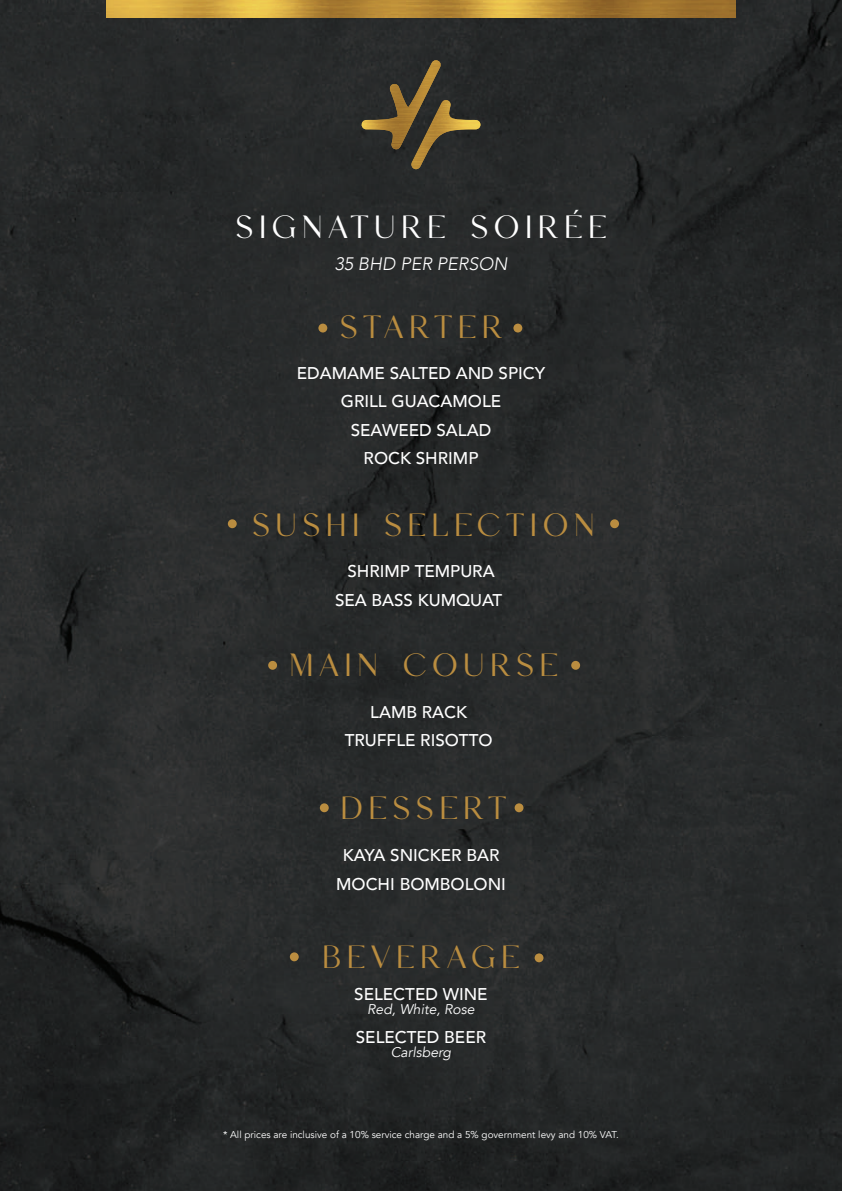
<style>
.page{position:relative;width:842px;height:1191px;background:#fff}
.page>*{position:absolute;margin:0;border:0;box-sizing:border-box;transform-origin:0 0}
.t1{font:34px "SALVAGER";letter-spacing:.2em;color:#ba8d40}
.t2{font:34px "SALVAGER";letter-spacing:.2em;color:#fff}
.t3{font:italic 300 18px "Avenir";color:#fff}
.t4{font:500 17px/28.4px "Avenir";color:#fff;text-align:center}
.t5{font:italic 14px "Avenir";color:#fff}
.t6{font:10px "Avenir";color:#fff}
</style>
<div class="page">
<img style="left:0;top:0;width:842px;height:1191px">
<div style="left:361px;top:59px;width:119px;height:110px;background:#262929"></div>
<img style="left:107px;top:0;width:628px;height:17px">
<div style="left:318px;top:323px;width:9px;height:9px;background:#ba8d40;border-radius:50%"></div>
<div style="left:513px;top:323px;width:9px;height:9px;background:#ba8d40;border-radius:50%"></div>
<div style="left:268px;top:661px;width:9px;height:9px;background:#ba8d40;border-radius:50%"></div>
<div style="left:571px;top:661px;width:9px;height:9px;background:#ba8d40;border-radius:50%"></div>
<div style="left:320px;top:803px;width:9px;height:9px;background:#ba8d40;border-radius:50%"></div>
<div style="left:515px;top:803px;width:8px;height:9px;background:#ba8d40;border-radius:50%"></div>
<div style="left:228px;top:519px;width:9px;height:9px;background:#ba8d40;border-radius:50%"></div>
<div style="left:610px;top:519px;width:9px;height:9px;background:#ba8d40;border-radius:50%"></div>
<img style="left:411px;top:100px;width:69px;height:69px">
<img style="left:361px;top:60px;width:80px;height:90px">
<div style="left:290px;top:952px;width:9px;height:9px;background:#ba8d40;border-radius:50%"></div>
<div style="left:535px;top:953px;width:8px;height:9px;background:#ba8d40;border-radius:50%"></div>
<h1 class="t2" style="left:236px;top:209px;width:371px">SIGNATURE SOIRÉE</h1>
<p class="t3" style="left:335px;top:254px;width:174px">35 BHD PER PERSON</p>
<h1 class="t1" style="left:340px;top:309px;width:163px">STARTER</h1>
<p class="t4" style="left:297px;top:358px;width:250px">EDAMAME SALTED AND SPICY<br>GRILL GUACAMOLE<br>SEAWEED SALAD<br>ROCK SHRIMP</p>
<h1 class="t1" style="left:253px;top:507px;width:343px">SUSHI SELECTION</h1>
<p class="t4" style="left:335px;top:556px;width:169px">SHRIMP TEMPURA<br>SEA BASS KUMQUAT</p>
<h1 class="t1" style="left:290px;top:648px;width:269px">MAIN COURSE</h1>
<p class="t4" style="left:345px;top:696px;width:149px">LAMB RACK<br>TRUFFLE RISOTTO</p>
<h1 class="t1" style="left:341px;top:790px;width:166px">DESSERT</h1>
<p class="t4" style="left:336px;top:840px;width:171px">KAYA SNICKER BAR<br>MOCHI BOMBOLONI</p>
<h1 class="t1" style="left:323px;top:939px;width:198px">BEVERAGE</h1>
<p class="t4" style="left:354px;top:979px;width:135px">SELECTED WINE</p>
<p class="t5" style="left:367px;top:1001px;width:109px">Red, White, Rose</p>
<p class="t4" style="left:356px;top:1021px;width:132px">SELECTED BEER</p>
<p class="t5" style="left:391px;top:1043px;width:62px">Carlsberg</p>
<p class="t6" style="left:223px;top:1128px;width:397px">* All prices are inclusive of a 10% service charge and a 5% government levy and 10% VAT.</p>
</div>
